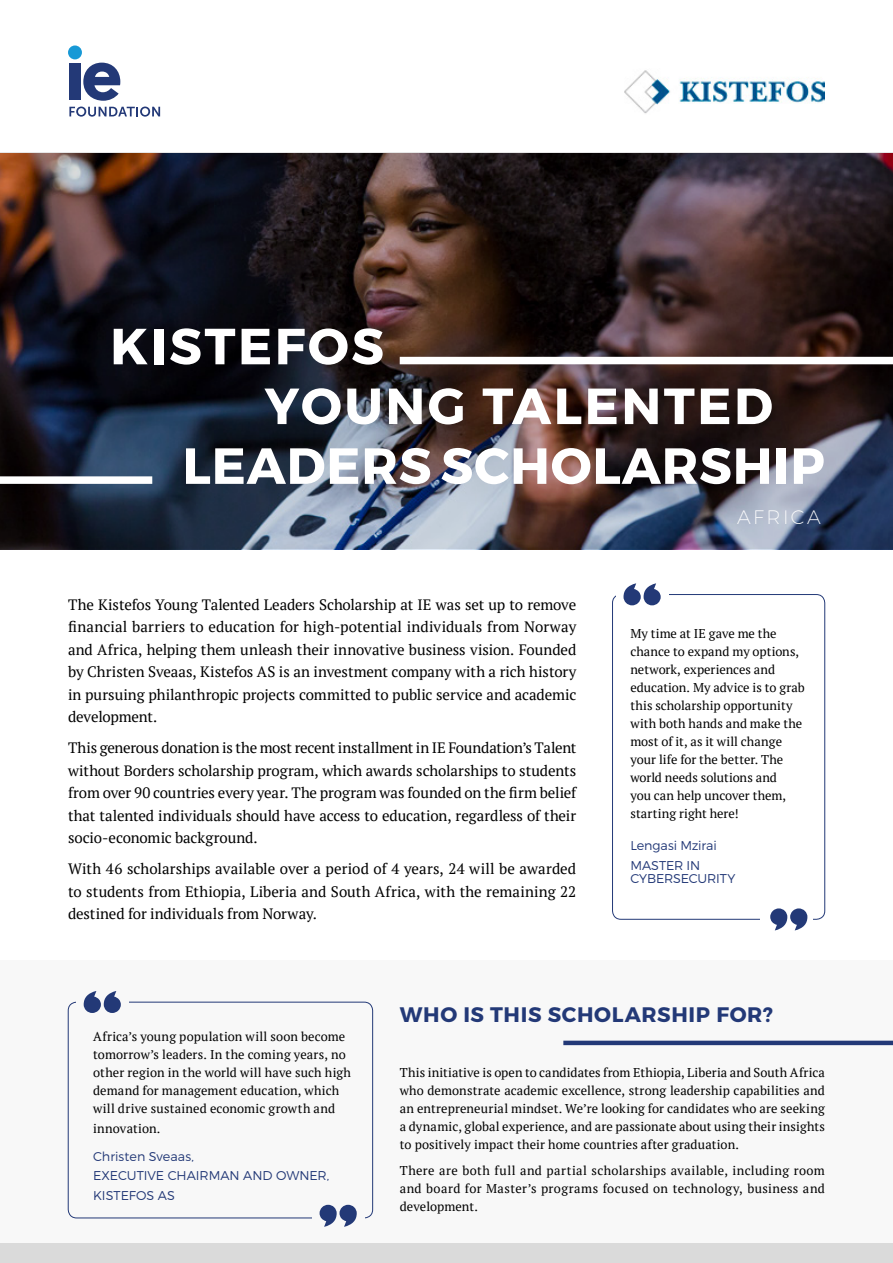
<style>
.page{position:relative;width:893px;height:1263px;background:#fff}
.page>*{position:absolute;margin:0;border:0;box-sizing:border-box;transform-origin:0 0}
.t1{font:700 50.7px/59.7px "Montserrat";letter-spacing:.05em;color:#fff}
.t2{font:700 50.7px "Montserrat";letter-spacing:.03em;color:#fff}
.t3{font:700 21px "Montserrat";letter-spacing:.03em;color:#233977}
.t4{font:200 19.5px "Montserrat";letter-spacing:.125em;color:#fff}
.t5{font:15px/22.5px "PT Serif";letter-spacing:-.01em;color:#000;text-align:justify}
.t6{font:12.75px/18px "PT Serif";letter-spacing:.005em;color:#000}
.t7{font:300 12.75px/19.5px "Montserrat";letter-spacing:-.005em;color:#233977}
</style>
<div class="page">
<div style="left:0;top:960px;width:893px;height:303px;background:#f8f8f8"></div>
<div style="left:0;top:1243px;width:893px;height:20px;background:#dadada"></div>
<img style="left:0;top:152px;width:893px;height:397px">
<div style="left:68px;top:1002px;width:305px;height:216px;border:1px solid #233977;border-radius:9px"></div>
<div style="left:612px;top:594px;width:213px;height:325px;border:1px solid #233977;border-radius:9px"></div>
<div style="left:312px;top:1206px;width:52px;height:19px;background:#f8f8f8"></div>
<div style="left:760px;top:909px;width:53px;height:19px;background:#fff"></div>
<div style="left:616px;top:585px;width:53px;height:19px;background:#fff"></div>
<div style="left:0;top:476px;width:152px;height:8px;background:#fff"></div>
<div style="left:400px;top:357px;width:493px;height:7px;background:#fff"></div>
<div style="left:76px;top:993px;width:52px;height:19px;background:#f8f8f8"></div>
<svg style="left:84px;top:991px;width:37px;height:22px"></svg>
<svg style="left:623px;top:583px;width:38px;height:22px"></svg>
<svg style="left:320px;top:1205px;width:37px;height:22px"></svg>
<svg style="left:770px;top:908px;width:37px;height:22px"></svg>
<img style="left:625px;top:70px;width:200px;height:44px">
<hr style="left:563px;top:1041px;width:330px;height:4px;background:#233977">
<svg style="left:69px;top:107px;width:91px;height:10px"></svg>
<div style="left:68px;top:45px;width:14px;height:14px;background:#1899d6;border-radius:50%"></div>
<div style="left:69px;top:64px;width:12px;height:36px;background:#233977"></div>
<svg style="left:83px;top:63px;width:37px;height:38px"></svg>
<h1 class="t1" style="left:265px;top:317px;width:510px;text-indent:-154px">KISTEFOS<br>YOUNG TALENTED</h1>
<h1 class="t2" style="left:182px;top:434px;width:644px">LEADERS SCHOLARSHIP</h1>
<p class="t5" style="left:68px;top:593px;width:510px">The Kistefos Young Talented Leaders Scholarship at IE was set up to remove financial barriers to education for high-potential individuals from Norway and Africa, helping them unleash their innovative business vision. Founded by Christen Sveaas, Kistefos AS is an investment company with a rich history in pursuing philanthropic projects committed to public service and academic development.</p>
<p class="t5" style="left:68px;top:737px;width:510px">This generous donation is the most recent installment in IE Foundation’s Talent without Borders scholarship program, which awards scholarships to students from over 90 countries every year. The program was founded on the firm belief that talented individuals should have access to education, regardless of their socio-economic background.</p>
<p class="t5" style="left:68px;top:858px;width:510px">With 46 scholarships available over a period of 4 years, 24 will be awarded to students from Ethiopia, Liberia and South Africa, with the remaining 22 destined for individuals from Norway.</p>
<h3 class="t4" style="left:737px;top:506px;width:85px">AFRICA</h3>
<p class="t6" style="left:630px;top:624px;width:176px">My time at IE gave me the chance to expand my options, network, experiences and education. My advice is to grab this scholarship opportunity with both hands and make the most of it, as it will change your life for the better. The world needs solutions and<br>you can help uncover them, starting right here!</p>
<p class="t7" style="left:630px;top:836px;width:88px">Lengasi Mzirai<br>MASTER IN</p>
<p class="t7" style="left:630px;top:869px;width:106px">CYBERSECURITY</p>
<p class="t6" style="left:93px;top:1027px;width:259px">Africa’s young population will soon become tomorrow’s leaders. In the coming years, no other region in the world will have such high demand for management education, which will drive sustained economic growth and</p>
<p class="t6" style="left:93px;top:1119px;width:69px">innovation.</p>
<p class="t7" style="left:93px;top:1146px;width:238px">Christen Sveaas,<br>EXECUTIVE CHAIRMAN AND OWNER,<br>KISTEFOS AS</p>
<h2 class="t3" style="left:400px;top:1002px;width:375px">WHO IS THIS SCHOLARSHIP FOR?</h2>
<p class="t6" style="left:400px;top:1063px;width:427px;text-align:justify">This initiative is open to candidates from Ethiopia, Liberia and South Africa who demonstrate academic excellence, strong leadership capabilities and an entrepreneurial mindset. We’re looking for candidates who are seeking a dynamic, global experience, and are passionate about using their insights to positively impact their home countries after graduation.</p>
<p class="t6" style="left:400px;top:1162px;width:427px;text-align:justify">There are both full and partial scholarships available, including room and board for Master’s programs focused on technology, business and development.</p>
</div>
